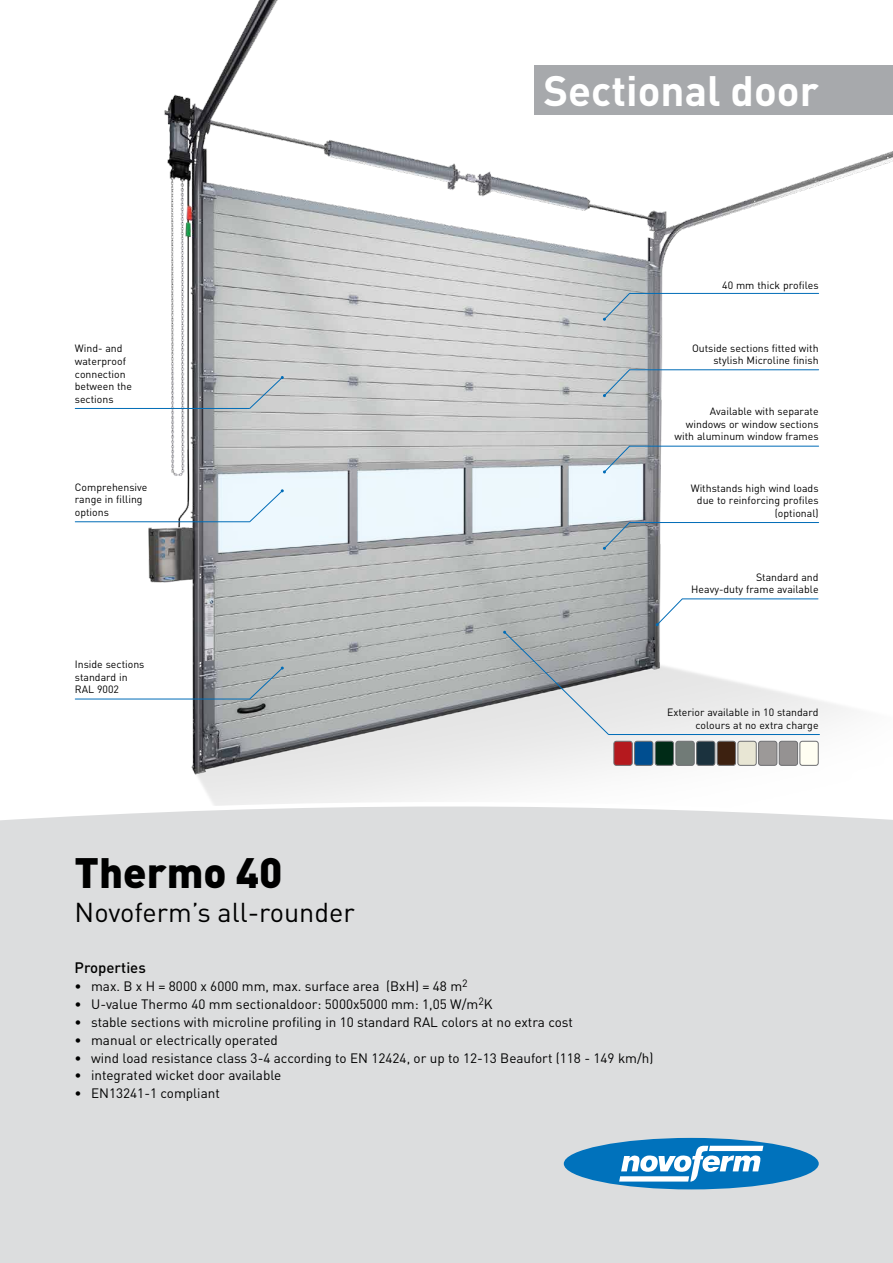
<style>
.page{position:relative;width:893px;height:1263px;background:#fff}
.page>*{position:absolute;margin:0;border:0;box-sizing:border-box;transform-origin:0 0}
.t1{font:700 42px "DIN";color:#fff}
.t2{font:900 42px "DIN";color:#000}
.t3{font:27px "DIN";color:#000}
.t4{font:500 15px "DIN";color:#000}
.t5{font:13.5px "DIN";color:#000}
.t6{font:10.5px/12.6px "DIN";color:#000;text-align:right}
</style>
<div class="page">
<img style="left:93px;top:0;width:800px;height:799px">
<div style="left:0;top:824px;width:893px;height:439px;background:#dcddde"></div>
<svg style="left:0;top:799px;width:893px;height:25px"></svg>
<div style="left:564px;top:1138px;width:255px;height:51px;background:#0072bc;border-radius:50%"></div>
<svg style="left:619px;top:1145px;width:144px;height:36px"></svg>
<hr style="left:75px;top:699px;width:174px;height:1px;background:#006cb7">
<svg style="left:249px;top:667px;width:35px;height:33px"></svg>
<hr style="left:609px;top:734px;width:210px;height:1px;background:#006cb7">
<svg style="left:503px;top:631px;width:107px;height:104px;background:#b8bbbd"></svg>
<hr style="left:75px;top:521px;width:174px;height:1px;background:#006cb7">
<svg style="left:249px;top:489px;width:35px;height:34px"></svg>
<hr style="left:75px;top:408px;width:174px;height:1px;background:#006cb7">
<svg style="left:249px;top:376px;width:35px;height:33px"></svg>
<svg style="left:603px;top:445px;width:28px;height:28px"></svg>
<hr style="left:630px;top:446px;width:189px;height:1px;background:#006cb7">
<svg style="left:603px;top:369px;width:28px;height:28px"></svg>
<hr style="left:630px;top:369px;width:189px;height:1px;background:#006cb7">
<svg style="left:603px;top:292px;width:28px;height:29px"></svg>
<hr style="left:630px;top:293px;width:189px;height:1px;background:#006cb7">
<svg style="left:603px;top:521px;width:28px;height:29px"></svg>
<hr style="left:630px;top:522px;width:189px;height:1px;background:#006cb7">
<svg style="left:656px;top:598px;width:27px;height:28px"></svg>
<hr style="left:683px;top:598px;width:135px;height:1px;background:#006cb7">
<div style="left:614px;top:741px;width:18px;height:24px;background:#b5191e;border-radius:3px"></div>
<div style="left:614px;top:741px;width:19px;height:25px;border:1px solid #6d6e71;border-radius:3px"></div>
<div style="left:758px;top:741px;width:19px;height:24px;background:#9c9998;border-radius:3px"></div>
<div style="left:758px;top:741px;width:19px;height:25px;border:1px solid #6d6e71;border-radius:3px"></div>
<div style="left:738px;top:741px;width:18px;height:24px;background:#e8e6d4;border-radius:3px"></div>
<div style="left:738px;top:741px;width:19px;height:25px;border:1px solid #6d6e71;border-radius:3px"></div>
<div style="left:717px;top:741px;width:19px;height:24px;background:#3d2110;border-radius:3px"></div>
<div style="left:717px;top:741px;width:19px;height:25px;border:1px solid #6d6e71;border-radius:3px"></div>
<div style="left:800px;top:741px;width:18px;height:24px;background:#fffef2;border-radius:3px"></div>
<div style="left:800px;top:741px;width:19px;height:25px;border:1px solid #6d6e71;border-radius:3px"></div>
<div style="left:779px;top:741px;width:19px;height:24px;background:#959292;border-radius:3px"></div>
<div style="left:779px;top:741px;width:19px;height:25px;border:1px solid #6d6e71;border-radius:3px"></div>
<div style="left:697px;top:741px;width:18px;height:24px;background:#1b323e;border-radius:3px"></div>
<div style="left:696px;top:741px;width:19px;height:25px;border:1px solid #6d6e71;border-radius:3px"></div>
<div style="left:676px;top:741px;width:18px;height:24px;background:#717b77;border-radius:3px"></div>
<div style="left:676px;top:741px;width:19px;height:25px;border:1px solid #6d6e71;border-radius:3px"></div>
<div style="left:655px;top:741px;width:19px;height:24px;background:#002b17;border-radius:3px"></div>
<div style="left:655px;top:741px;width:19px;height:25px;border:1px solid #6d6e71;border-radius:3px"></div>
<div style="left:635px;top:741px;width:18px;height:24px;background:#004e90;border-radius:3px"></div>
<div style="left:634px;top:741px;width:19px;height:25px;border:1px solid #6d6e71;border-radius:3px"></div>
<div style="left:535px;top:65px;width:358px;height:49px;background:#a7a9ac"></div>
<h1 class="t1" style="left:543px;top:63px;width:277px">Sectional door</h1>
<p class="t6" style="left:75px;top:342px;width:59px;text-align:left">Wind- and waterproof connection between the sections</p>
<p class="t6" style="left:75px;top:480px;width:74px;text-align:left">Comprehensive range in filling options</p>
<p class="t6" style="left:75px;top:658px;width:71px;text-align:left">Inside sections standard in<br>RAL 9002</p>
<p class="t6" style="left:722px;top:278px;width:98px">40 mm thick profiles</p>
<p class="t6" style="left:692px;top:341px;width:128px">Outside sections fitted with stylish Microline finish</p>
<p class="t6" style="left:674px;top:405px;width:146px">Available with separate windows or window sections with aluminum window frames</p>
<p class="t6" style="left:691px;top:482px;width:129px">Withstands high wind loads due to reinforcing profiles (optional)</p>
<p class="t6" style="left:691px;top:570px;width:129px">Standard and<br>Heavy-duty frame available</p>
<p class="t6" style="left:667px;top:706px;width:153px">Exterior available in 10 standard colours at no extra charge</p>
<h1 class="t2" style="left:75px;top:844px;width:209px">Thermo 40</h1>
<h2 class="t3" style="left:75px;top:896px;width:282px">Novoferm’s all-rounder</h2>
<h3 class="t4" style="left:75px;top:957px;width:73px">Properties</h3>
<p class="t5" style="left:75px;top:977px;width:395px">• max. B x H = 8000 x 6000 mm, max. surface area (BxH) = 48 m<sup>2</sup></p>
<p class="t5" style="left:75px;top:995px;width:420px">• U-value Thermo 40 mm sectionaldoor: 5000x5000 mm: 1,05 W/m<sup>2</sup>K</p>
<p class="t5" style="left:75px;top:1013px;width:500px">• stable sections with microline profiling in 10 standard RAL colors at no extra cost</p>
<p class="t5" style="left:75px;top:1031px;width:205px">• manual or electrically operated</p>
<p class="t5" style="left:75px;top:1049px;width:580px">• wind load resistance class 3-4 according to EN 12424, or up to 12-13 Beaufort (118 - 149 km/h)</p>
<p class="t5" style="left:75px;top:1067px;width:208px">• integrated wicket door available</p>
<p class="t5" style="left:75px;top:1085px;width:147px">• EN13241-1 compliant</p>
</div>
